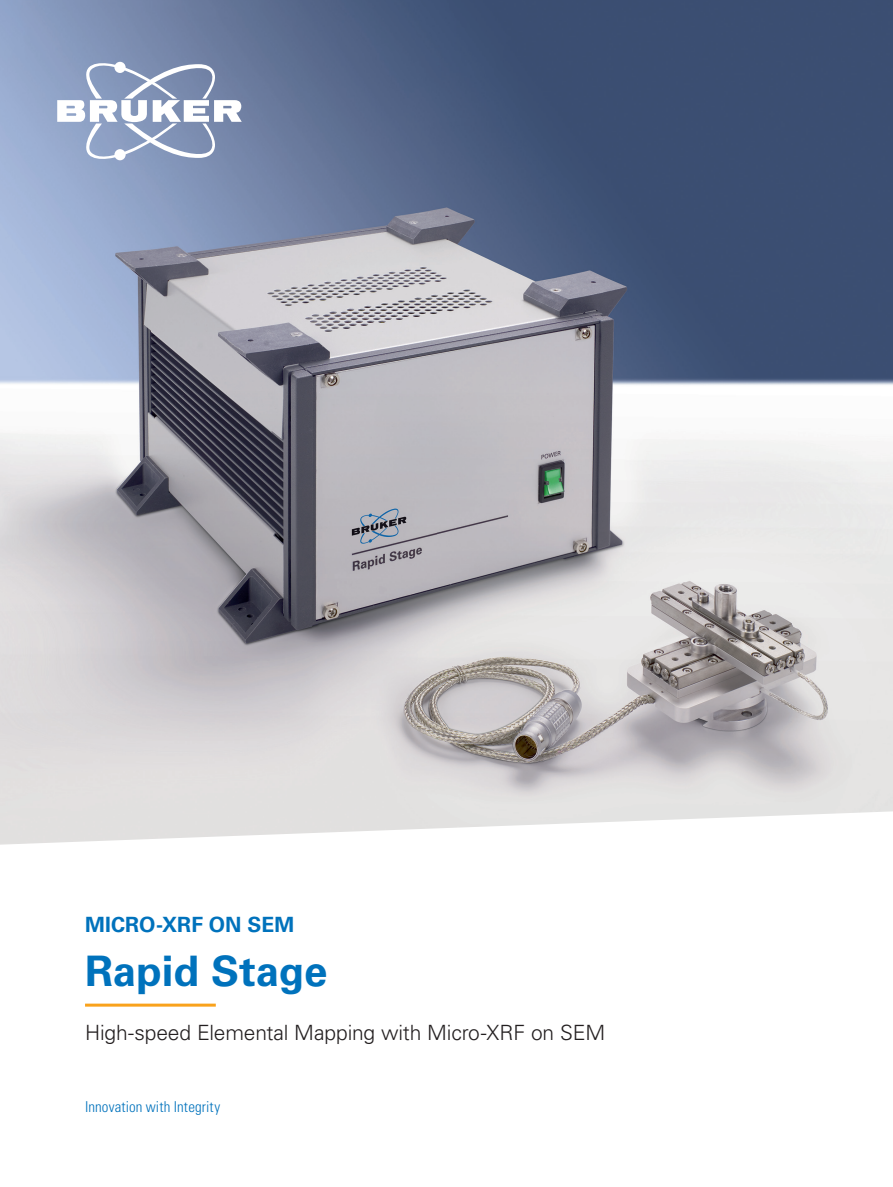
<style>
.page{position:relative;width:893px;height:1187px;background:#fff}
.page>*{position:absolute;margin:0;border:0;box-sizing:border-box;transform-origin:0 0}
.t1{font:700 42px "Univers LT Std";color:#0072bc}
.t2{font:300 21px "Univers LT Std";letter-spacing:-.01em;color:#231f20}
.t3{font:700 21px "Univers LT Std";letter-spacing:.005em;color:#0072bc}
.t4{font:300 condensed 15px "Univers LT Std";letter-spacing:.01em;color:#0072bc}
</style>
<div class="page">
<img style="left:0;top:0;width:893px;height:844px">
<hr style="left:85px;top:1003px;width:131px;height:3px;background:#f9a21c">
<svg style="left:57px;top:62px;width:185px;height:98px"></svg>
<p class="t3" style="left:85px;top:911px;width:211px">MICRO-XRF ON SEM</p>
<h1 class="t1" style="left:85px;top:946px;width:244px">Rapid Stage</h1>
<p class="t2" style="left:85px;top:1019px;width:522px">High-speed Elemental Mapping with Micro-XRF on SEM</p>
<p class="t4" style="left:85px;top:1097px;width:137px">Innovation with Integrity</p>
</div>
